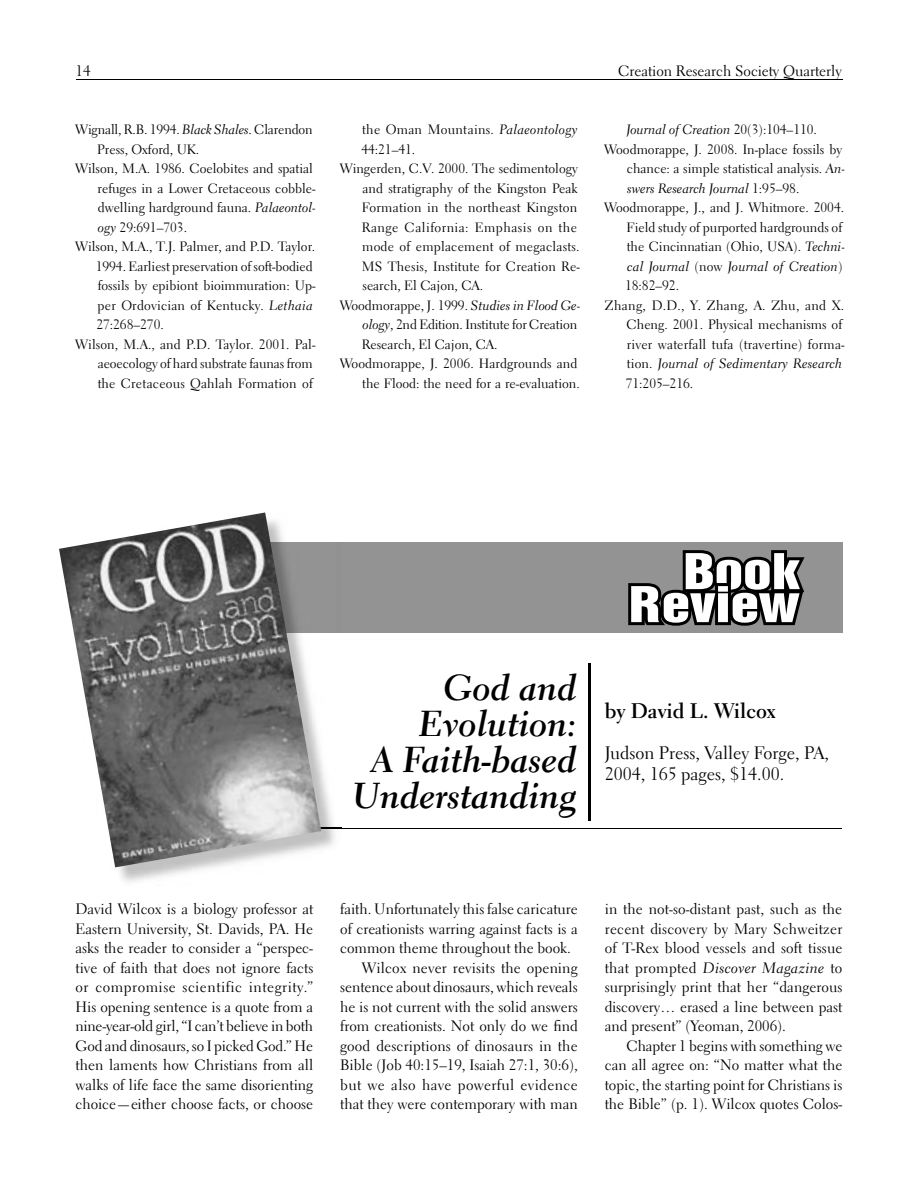
<style>
.page{position:relative;width:918px;height:1188px;background:#fff}
.page>*{position:absolute;margin:0;border:0;box-sizing:border-box;transform-origin:0 0}
.t1{font:45px/33px "Swiss 921 BT Regular A";color:#fff;text-align:right;scale:1.3 1}
.t2{font:36px/36px "Electra LH Bold Cursive";color:#000;text-align:right}
.t3{font:700 21px "Electra LH";color:#000}
.t4{font:18px/21px "Electra LH";color:#000}
.t5{font:15px/19.5px "Electra LH";color:#000;text-align:justify}
.t6{font:15px "Electra LH Cursive";letter-spacing:.02em;color:#000}
.t7{font:15px "Electra LH";letter-spacing:.025em;color:#000}
.t8{font:13.5px/19.5px "Electra LH";color:#000;text-align:right}
.t9{font:13.5px "Electra LH Cursive";letter-spacing:.01em;color:#000}
.t10{font:13.5px "Electra LH";letter-spacing:.02em;color:#000}
.t11{font:13.5px "Electra LH";letter-spacing:.025em;color:#000}
.t12{font:13.5px "Electra LH";letter-spacing:.035em;color:#000}
.s1{font-family:"Electra LH Cursive"}
.s2{font-family:"Electra LH"}
</style>
<div class="page">
<hr style="left:76px;top:79px;width:766px;height:1px;background:#000">
<hr style="left:157px;top:828px;width:685px;height:1px;background:#000">
<div style="left:155px;top:542px;width:687px;height:90px;background:#939393"></div>
<svg style="left:625px;top:550px;width:184px;height:83px"></svg>
<hr style="left:588px;top:664px;width:3px;height:157px;background:#000">
<img style="left:115px;top:632px;width:226px;height:250px">
<img style="left:321px;top:828px;width:20px;height:1px">
<img style="left:59px;top:512px;width:262px;height:355px">
<p class="t5" style="left:76px;top:61px;width:16px">14</p>
<p class="t5" style="left:618px;top:61px;width:225px">Creation Research Society Quarterly</p>
<p class="t8" style="left:75px;top:120px;width:239px">Wignall, R.B. 1994. <span class="s1">Black Shales</span>. Clarendon</p>
<p class="t8" style="left:97px;top:139px;width:104px">Press, Oxford, UK.</p>
<p class="t8" style="left:75px;top:159px;width:239px">Wilson, M.A. 1986. Coelobites and spatial</p>
<p class="t8" style="left:98px;top:178px;width:220px">refuges in a Lower Cretaceous cobble-</p>
<p class="t8" style="left:98px;top:198px;width:219px">dwelling hardground fauna. <span class="s1">Palaeontol-</span></p>
<p class="t8" style="left:98px;top:217px;width:91px"><span class="s1">ogy</span> 29:691–703.</p>
<p class="t8" style="left:75px;top:237px;width:242px">Wilson, M.A., T.J. Palmer, and P.D. Taylor.</p>
<p class="t8" style="left:96px;top:256px;width:218px">1994. Earliest preservation of soft-bodied</p>
<p class="t8" style="left:98px;top:276px;width:219px">fossils by epibiont bioimmuration: Up-</p>
<p class="t8" style="left:98px;top:295px;width:217px">per Ordovician of Kentucky. <span class="s1">Lethaia</span></p>
<p class="t8" style="left:96px;top:315px;width:69px">27:268–270.</p>
<p class="t8" style="left:75px;top:334px;width:242px">Wilson, M.A., and P.D. Taylor. 2001. Pal-</p>
<p class="t8" style="left:98px;top:354px;width:216px">aeoecology of hard substrate faunas from</p>
<p class="t8" style="left:98px;top:373px;width:217px">the Cretaceous Qahlah Formation of</p>
<p class="t10" style="left:362px;top:121px;width:217px">the Oman Mountains. <span class="s1">Palaeontology</span></p>
<p class="t8" style="left:361px;top:139px;width:55px">44:21–41.</p>
<p class="t8" style="left:340px;top:159px;width:240px">Wingerden, C.V. 2000. The sedimentology</p>
<p class="t8" style="left:362px;top:178px;width:217px">and stratigraphy of the Kingston Peak</p>
<p class="t10" style="left:362px;top:199px;width:217px">Formation in the northeast Kingston</p>
<p class="t12" style="left:362px;top:219px;width:217px">Range California: Emphasis on the</p>
<p class="t8" style="left:362px;top:237px;width:219px">mode of emplacement of megaclasts.</p>
<p class="t8" style="left:362px;top:256px;width:220px">MS Thesis, Institute for Creation Re-</p>
<p class="t8" style="left:363px;top:276px;width:122px">search, El Cajon, CA.</p>
<p class="t8" style="left:340px;top:295px;width:242px">Woodmorappe, J. 1999. <span class="s1">Studies in Flood Ge-</span></p>
<p class="t8" style="left:363px;top:315px;width:216px"><span class="s1">ology</span>, 2nd Edition. Institute for Creation</p>
<p class="t8" style="left:362px;top:334px;width:137px">Research, El Cajon, CA.</p>
<p class="t8" style="left:340px;top:354px;width:239px">Woodmorappe, J. 2006. Hardgrounds and</p>
<p class="t8" style="left:362px;top:373px;width:219px">the Flood: the need for a re-evaluation.</p>
<p class="t9" style="left:626px;top:121px;width:192px">Journal of Creation <span class="s2">20(3):104–110.</span></p>
<p class="t8" style="left:604px;top:139px;width:242px">Woodmorappe, J. 2008. In-place fossils by chance: a simple statistical analysis. <span class="s1">An-</span></p>
<p class="t9" style="left:627px;top:180px;width:174px">swers Research Journal <span class="s2">1:95–98.</span></p>
<p class="t8" style="left:627px;top:198px;width:220px;text-align:left;text-indent:-22px">Woodmorappe, J., and J. Whitmore. 2004.<br>Field study of purported hardgrounds of the Cincinnatian (Ohio, USA). <span class="s1">Techni-</span></p>
<p class="t9" style="left:627px;top:258px;width:217px">cal Journal <span class="s2">(now</span> Journal of Creation<span class="s2">)</span></p>
<p class="t8" style="left:625px;top:276px;width:55px">18:82–92.</p>
<p class="t11" style="left:605px;top:297px;width:241px">Zhang, D.D., Y. Zhang, A. Zhu, and X.</p>
<p class="t8" style="left:627px;top:315px;width:217px">Cheng. 2001. Physical mechanisms of</p>
<p class="t8" style="left:627px;top:334px;width:219px">river waterfall tufa (travertine) forma-</p>
<p class="t9" style="left:627px;top:355px;width:217px"><span class="s2">tion.</span> Journal of Sedimentary Research</p>
<p class="t8" style="left:626px;top:373px;width:69px">71:205–216.</p>
<h2 class="t2" style="left:352px;top:670px;width:226px">God and<br>Evolution:<br>A Faith-based<br>Understanding</h2>
<h1 class="t1" style="left:628px;top:554px;width:133px">Book<br>Review</h1>
<h3 class="t3" style="left:605px;top:698px;width:173px">by David L. Wilcox</h3>
<p class="t4" style="left:605px;top:743px;width:226px">Judson Press, Valley Forge, PA,<br>2004, 165 pages, $14.00.</p>
<p class="t5" style="left:76px;top:899px;width:239px">David Wilcox is a biology professor at Eastern University, St. Davids, PA. He asks the reader to consider a “perspec&shy;tive of faith that does not ignore facts or compromise scientific integrity.” His opening sentence is a quote from a nine-year-old girl, “I can’t believe in both God and dinosaurs, so I picked God.” He then laments how Christians from all walks of life face the same disorienting choice—either choose facts, or choose</p>
<p class="t5" style="left:340px;top:899px;width:239px">faith. Unfortunately this false caricature</p>
<p class="t5" style="left:340px;top:919px;width:239px">of creationists warring against facts is a</p>
<p class="t5" style="left:340px;top:938px;width:232px">common theme throughout the book.</p>
<p class="t5" style="left:362px;top:958px;width:217px">Wilcox never revisits the opening</p>
<p class="t5" style="left:340px;top:977px;width:239px">sentence about dinosaurs, which reveals</p>
<p class="t5" style="left:340px;top:997px;width:239px">he is not current with the solid answers</p>
<p class="t5" style="left:340px;top:1016px;width:239px">from creationists. Not only do we find</p>
<p class="t5" style="left:340px;top:1036px;width:239px">good descriptions of dinosaurs in the</p>
<p class="t5" style="left:340px;top:1055px;width:239px">Bible (Job 40:15–19, Isaiah 27:1, 30:6),</p>
<p class="t7" style="left:340px;top:1075px;width:239px">but we also have powerful evidence</p>
<p class="t5" style="left:340px;top:1094px;width:239px">that they were contemporary with man</p>
<p class="t5" style="left:605px;top:899px;width:239px">in the not-so-distant past, such as the recent discovery by Mary Schweitzer of T-Rex blood vessels and soft tissue</p>
<p class="t6" style="left:605px;top:958px;width:239px"><span class="s2">that prompted</span> Discover Magazine <span class="s2">to</span></p>
<p class="t5" style="left:605px;top:977px;width:239px">surprisingly print that her “dangerous discovery… erased a line between past and present” (Yeoman, 2006).</p>
<p class="t5" style="left:605px;top:1036px;width:239px;text-indent:22px">Chapter 1 begins with something we can all agree on: “No matter what the topic, the starting point for Christians is the Bible” (p. 1). Wilcox quotes Colos-</p>
</div>
